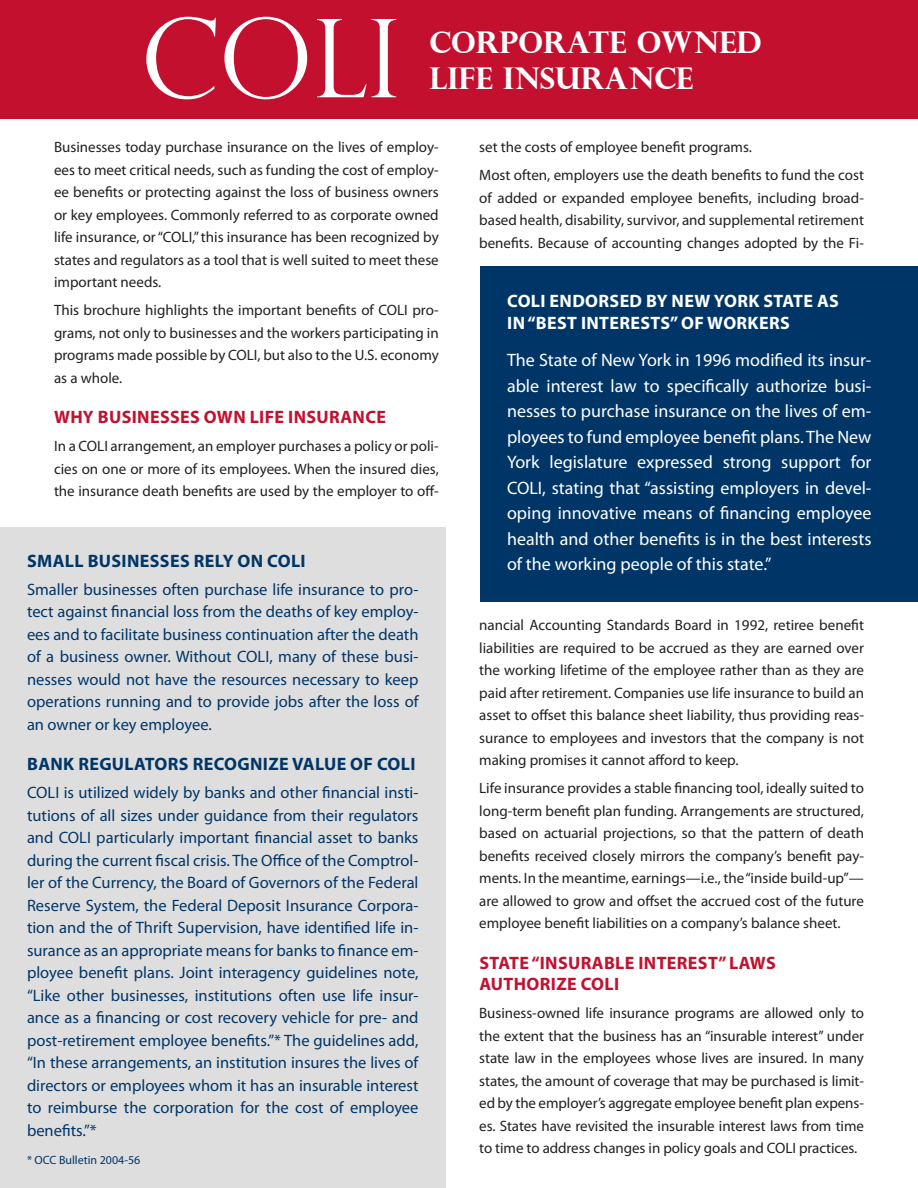
<style>
.page{position:relative;width:918px;height:1188px;background:#fff}
.page>*{position:absolute;margin:0;border:0;box-sizing:border-box;transform-origin:0 0}
.t1{font:300 108.9px "Perpetua Titling";color:#fff}
.t2{font:700 30px/36px "Perpetua Titling";color:#fff}
.t3{font:18px/25.5px "Myriad Pro";color:#fff;text-align:justify}
.t4{font:700 18px/21.6px "Myriad Pro";letter-spacing:.02em;color:#c3102f}
.t5{font:700 18px "Myriad Pro";letter-spacing:.02em;color:#003667}
.t6{font:700 18px/21.6px "Myriad Pro";letter-spacing:.02em;color:#fff}
.t7{font:16.5px/22.5px "Myriad Pro";color:#003667;text-align:justify}
.t8{font:15px/22.5px "Myriad Pro";color:#231f20;text-align:justify}
.t9{font:12px "Myriad Pro";color:#003667}
</style>
<div class="page">
<div style="left:0;top:0;width:918px;height:118px;background:#c3102f"></div>
<div style="left:0;top:528px;width:446px;height:660px;background:#dfdedf"></div>
<div style="left:480px;top:266px;width:438px;height:336px;background:#003667"></div>
<h1 class="t1" style="left:141px;top:-7px;width:261px">COLI</h1>
<h2 class="t2" style="left:429px;top:23px;width:334px">CORPORATE OWNED<br>LIFE INSURANCE</h2>
<p class="t8" style="left:54px;top:136px;width:386px">Businesses today purchase insurance on the lives of employ&shy;ees to meet critical needs, such as funding the cost of employ&shy;ee benefits or protecting against the loss of business owners or key employees. Commonly referred to as corporate owned life insurance, or “COLI,” this insurance has been recognized by states and regulators as a tool that is well suited to meet these important needs.</p>
<p class="t8" style="left:54px;top:299px;width:386px">This brochure highlights the important benefits of COLI pro&shy;grams, not only to businesses and the workers participating in programs made possible by COLI, but also to the U.S. economy as a whole.</p>
<p class="t4" style="left:54px;top:406px;width:333px">WHY BUSIN ESSES OWN LIFE INSURANCE</p>
<p class="t8" style="left:54px;top:435px;width:386px">In a COLI arrangement, an employer purchases a policy or poli&shy;cies on one or more of its employees. When the insured dies, the insurance death benefits are used by the employer to off-</p>
<p class="t5" style="left:27px;top:549px;width:280px">SMALL BUSIN ESSES RELY ON COLI</p>
<p class="t7" style="left:27px;top:578px;width:393px">Smaller businesses often purchase life insurance to pro&shy;tect against financial loss from the deaths of key employ&shy;ees and to facilitate business continuation after the death of a business owner. Without COLI, many of these busi&shy;nesses would not have the resources necessary to keep operations running and to provide jobs after the loss of an owner or key employee.</p>
<p class="t5" style="left:27px;top:753px;width:390px">BANK REGULATORS RECOGNIZE VALUE OF COLI</p>
<p class="t7" style="left:27px;top:781px;width:393px">COLI is utilized widely by banks and other financial insti&shy;tutions of all sizes under guidance from their regulators and COLI particularly important financial asset to banks during the current fiscal crisis. The Office of the Comptrol&shy;ler of the Currency, the Board of Governors of the Federal Reserve System, the Federal Deposit Insurance Corpora&shy;tion and the of Thrift Supervision, have identified life in&shy;surance as an appropriate means for banks to finance em&shy;ployee benefit plans. Joint interagency guidelines note, “Like other businesses, institutions often use life insur&shy;ance as a financing or cost recovery vehicle for pre- and post-retirement employee benefits.”* The guidelines add, “In these arrangements, an institution insures the lives of directors or employees whom it has an insurable interest to reimburse the corporation for the cost of employee benefits.”*</p>
<p class="t9" style="left:27px;top:1152px;width:115px">* OCC Bulletin 2004-56</p>
<p class="t8" style="left:479px;top:133px;width:386px;line-height:27.9px">set the costs of employee benefit programs.<br>Most often, employers use the death benefits to fund the cost</p>
<p class="t8" style="left:479px;top:186px;width:386px">of added or expanded employee benefits, including broad&shy;based health, disability, survivor, and supplemental retirement benefits. Because of accounting changes adopted by the Fi-</p>
<p class="t6" style="left:507px;top:290px;width:331px">COLI EN DORSED BY NEW YORK STATE AS<br>IN “BEST INTERESTS” OF WORKERS</p>
<p class="t3" style="left:507px;top:347px;width:366px">The State of New York in 1996 modified its insur&shy;able interest law to specifically authorize busi&shy;nesses to purchase insurance on the lives of em&shy;ployees to fund employee benefit plans. The New York legislature expressed strong support for COLI, stating that “assisting employers in devel&shy;oping innovative means of financing employee health and other benefits is in the best interests of the working people of this state.”</p>
<p class="t8" style="left:479px;top:614px;width:386px">nancial Accounting Standards Board in 1992, retiree benefit liabilities are required to be accrued as they are earned over the working lifetime of the employee rather than as they are paid after retirement. Companies use life insurance to build an asset to offset this balance sheet liability, thus providing reas&shy;surance to employees and investors that the company is not making promises it cannot afford to keep.</p>
<p class="t8" style="left:479px;top:777px;width:386px">Life insurance provides a stable financing tool, ideally suited to long-term benefit plan funding. Arrangements are structured, based on actuarial projections, so that the pattern of death benefits received closely mirrors the company’s benefit pay&shy;ments. In the meantime, earnings—i.e., the “inside build-up”— are allowed to grow and offset the accrued cost of the future employee benefit liabilities on a company’s balance sheet.</p>
<p class="t4" style="left:479px;top:951px;width:284px">STATE “INSURABLE INTEREST” LAWS<br>AUTHORIZE COLI</p>
<p class="t8" style="left:479px;top:1002px;width:386px">Business-owned life insurance programs are allowed only to the extent that the business has an “insurable interest” under state law in the employees whose lives are insured. In many states, the amount of coverage that may be purchased is limit&shy;ed by the employer’s aggregate employee benefit plan expens&shy;es. States have revisited the insurable interest laws from time to time to address changes in policy goals and COLI practices.</p>
</div>
